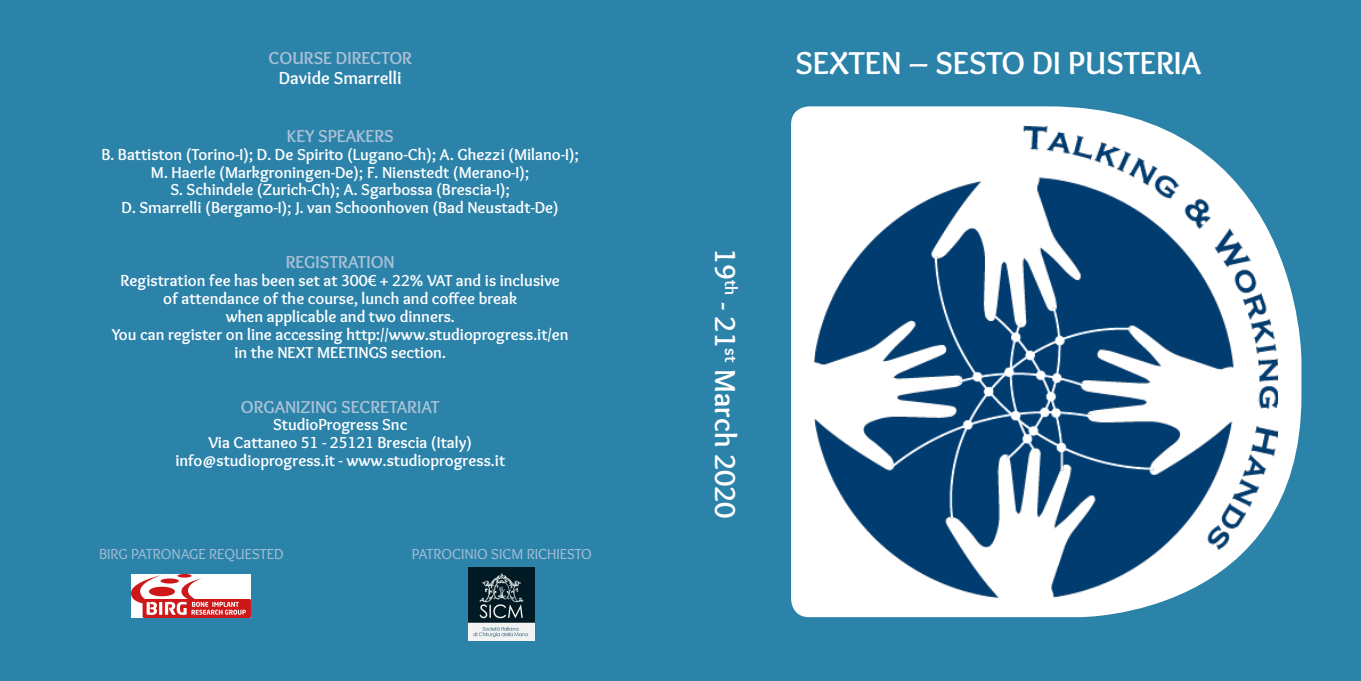
<style>
.page{position:relative;width:1361px;height:681px;background:#fff}
.page>*{position:absolute;margin:0;border:0;box-sizing:border-box;transform-origin:0 0}
.t1{font:700 33px "Overlock";color:#fff}
.t2{font:700 30px "Overlock";color:#fff}
.t3{font:700 18px "Overlock";color:#aac1d6}
.t4{font:700 18px "Overlock";color:#fff}
.t5{font:700 16.5px/17.9px "Overlock";color:#fff;text-align:center}
.t6{font:15px "Overlock";color:#aac1d6}
</style>
<div class="page">
<div style="left:680px;top:0;width:681px;height:680px;background:#2c83aa"></div>
<div style="left:0;top:0;width:680px;height:680px;background:#2c83aa"></div>
<svg style="left:791px;top:106px;width:510px;height:511px;fill:#fff"></svg>
<img style="left:814px;top:126px;width:464px;height:471px">
<img style="left:132px;top:574px;width:119px;height:43px">
<img style="left:469px;top:567px;width:66px;height:73px">
<p class="t3" style="left:268px;top:48px;width:145px">COURSE DIRECTOR</p>
<p class="t4" style="left:279px;top:67px;width:124px">Davide Smarrelli</p>
<p class="t3" style="left:287px;top:125px;width:108px">KEY SPEAKERS</p>
<p class="t5" style="left:101px;top:145px;width:479px">B. Battiston (Torino-I); D. De Spirito (Lugano-Ch); A. Ghezzi (Milano-I); M. Haerle (Markgroningen-De); F. Nienstedt (Merano-I);<br>S. Schindele (Zurich-Ch); A. Sgarbossa (Brescia-I);<br>D. Smarrelli (Bergamo-I); J. van Schoonhoven (Bad Neustadt-De)</p>
<p class="t3" style="left:286px;top:252px;width:110px">REGISTRATION</p>
<p class="t5" style="left:112px;top:271px;width:458px">Registration fee has been set at 300€ + 22% VAT and is inclusive of attendance of the course, lunch and coffee break<br>when applicable and two dinners.<br>You can register on line accessing http://www.studioprogress.it/en in the NEXT MEETINGS section.</p>
<p class="t3" style="left:241px;top:396px;width:200px">ORGANIZING SECRETARIAT</p>
<p class="t5" style="left:175px;top:416px;width:331px">StudioProgress Snc<br>Via Cattaneo 51 - 25121 Brescia (Italy) info@studioprogress.it - www.studioprogress.it</p>
<p class="t6" style="left:99px;top:545px;width:186px">BIRG PATRONAGE REQUESTED</p>
<p class="t6" style="left:412px;top:545px;width:182px">PATROCINIO SICM RICHIESTO</p>
<h1 class="t1" style="left:795px;top:44px;width:407px">SEXTEN – SESTO DI PUSTERIA</h1>
<h2 class="t2" style="left:743px;top:247px;width:272px;rotate:90deg">19<sup>th</sup> - 21<sup>st</sup> March 2020</h2>
</div>
